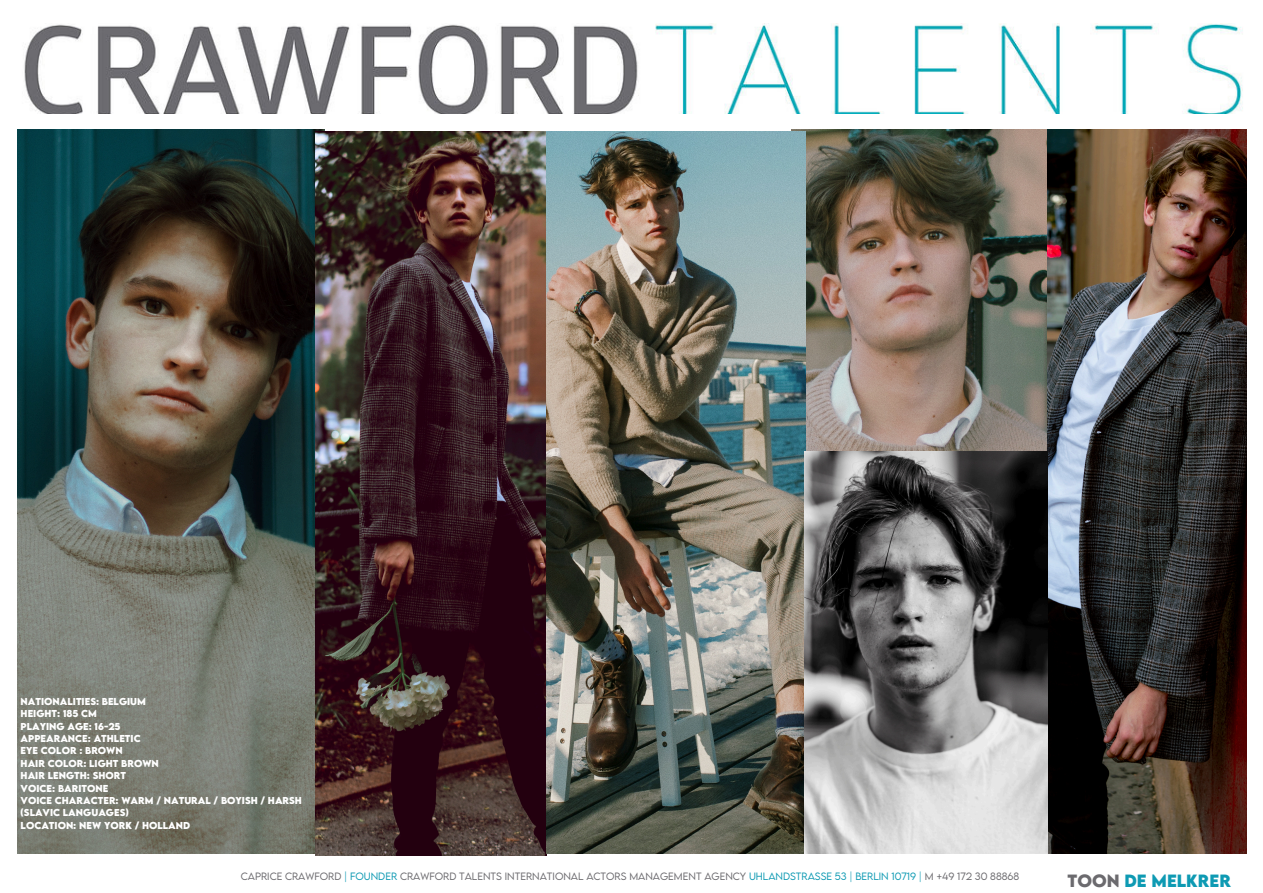
<style>
.page{position:relative;width:1263px;height:893px;background:#fff}
.page>*{position:absolute;margin:0;border:0;box-sizing:border-box;transform-origin:0 0}
.t1{font:700 15.75px "LEMONMILK";color:#0e9ab3}
.t2{font:300 9.45px "LEMONMILK";letter-spacing:.115em;color:#6b6a6e}
.t3{font:700 8.93px/12.4px "LEMONMILK";letter-spacing:.125em;color:#fff}
.s1{color:#0e9ab3}
.s2{color:#6b6a6e}
</style>
<div class="page">
<img style="left:24px;top:23px;width:1219px;height:90px">
<img style="left:17px;top:130px;width:308px;height:724px">
<img style="left:315px;top:131px;width:231px;height:724px">
<img style="left:792px;top:130px;width:255px;height:321px">
<img style="left:546px;top:131px;width:259px;height:722px">
<img style="left:1047px;top:130px;width:199px;height:724px">
<img style="left:805px;top:451px;width:243px;height:402px">
<p class="t3" style="left:21px;top:695px;width:282px">NATIONALITIES: BELGIUM<br>HEIGHT: 185 CM<br>PLAYING AGE: 16-25<br>APPEARANCE: ATHLETIC<br>EYE COLOR :BROWN<br>HAIR COLOR: LIGHT BROWN<br>HAIR LENGTH: SHORT<br>VOICE: BARITONE<br>VOICE CHARACTER: WARM / NATURAL / BOYISH / HARSH (SLAVIC LANGUAGES)<br>LOCATION: NEW YORK / HOLLAND</p>
<h1 class="t2" style="left:241px;top:870px;width:780px">CAPRICE CRAWFORD <span class="s1">| FOUNDER</span> CRAWFORD TALENTS INTERNATIONAL ACTORS MANAGEM ENT AGENCY <span class="s1">UHLANDSTRASSE 53 | BERLIN 10719 |</span> M +49 172 30 88868</h1>
<p class="t1" style="left:1067px;top:870px;width:165px"><span class="s2">TOON</span> DE MELKRER</p>
</div>
